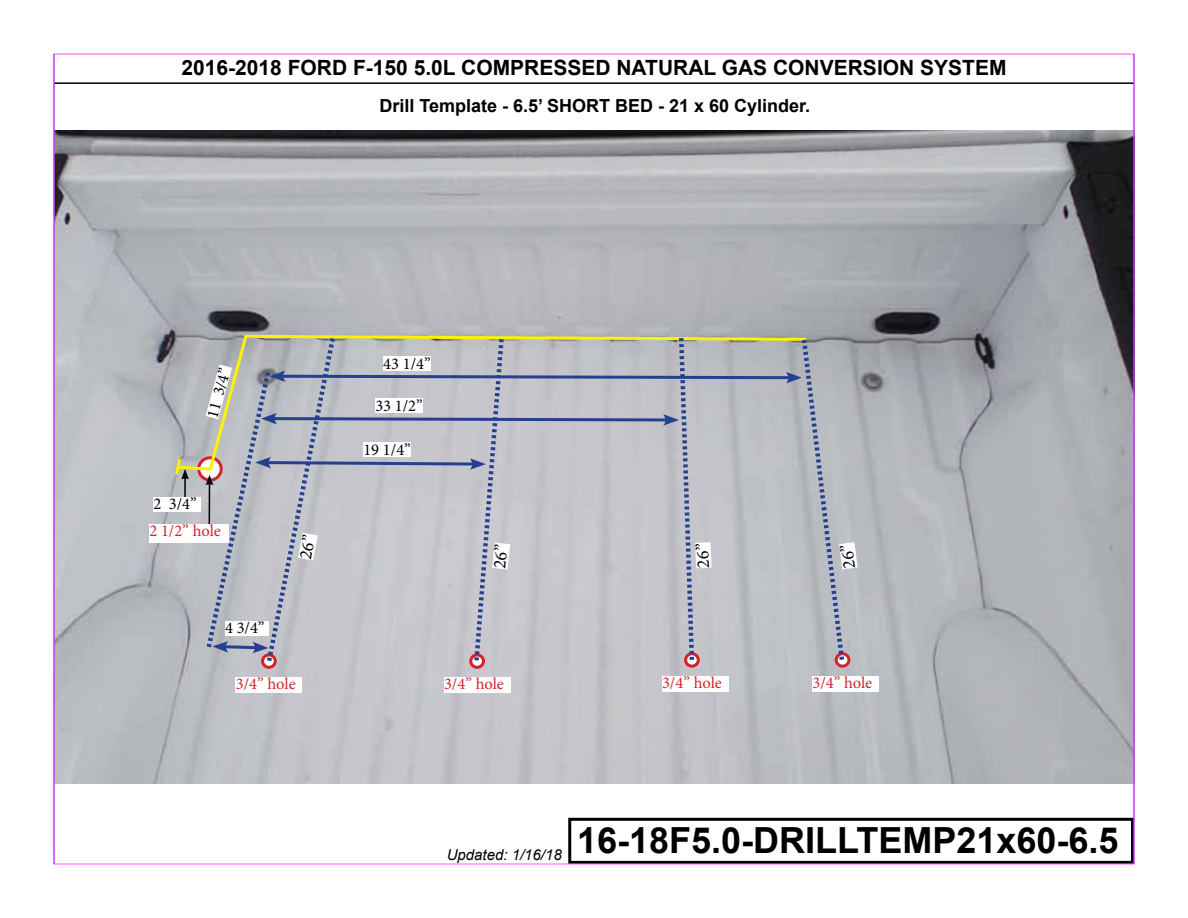
<style>
.page{position:relative;width:1188px;height:918px;background:#fff}
.page>*{position:absolute;margin:0;border:0;box-sizing:border-box;transform-origin:0 0}
.t1{font:700 36px "Arial";color:#000}
.t2{font:700 21px "Arial";color:#000}
.t3{font:700 18px "Arial";color:#000}
.t4{font:16.5px "Minion Pro";letter-spacing:-.005em;color:#d2232a}
.t5{font:16.5px "Minion Pro";color:#000}
.t6{font:italic 15px "Arial";color:#000}
</style>
<div class="page">
<div style="left:568px;top:818px;width:566px;height:46px;border:3px solid #000"></div>
<hr style="left:54px;top:82px;width:1080px;height:2px;background:#000">
<img style="left:56px;top:130px;width:1076px;height:653px">
<div style="left:261px;top:653px;width:16px;height:16px;border:3px solid #d2232a;border-radius:50%"></div>
<div style="left:835px;top:652px;width:15px;height:16px;border:3px solid #d2232a;border-radius:50%"></div>
<div style="left:469px;top:653px;width:16px;height:16px;border:3px solid #d2232a;border-radius:50%"></div>
<div style="left:684px;top:652px;width:16px;height:16px;border:3px solid #d2232a;border-radius:50%"></div>
<div style="left:153px;top:497px;width:47px;height:15px;background:#fff"></div>
<div style="left:236px;top:677px;width:66px;height:16px;background:#fff"></div>
<div style="left:149px;top:524px;width:79px;height:19px;background:#fff"></div>
<div style="left:444px;top:677px;width:66px;height:16px;background:#fff"></div>
<div style="left:662px;top:676px;width:66px;height:15px;background:#fff"></div>
<div style="left:812px;top:676px;width:67px;height:15px;background:#fff"></div>
<hr style="left:54px;top:54px;width:1px;height:810px;background:#93f">
<hr style="left:1134px;top:54px;width:1px;height:810px;background:#93f">
<svg style="left:173px;top:332px;width:685px;height:334px;background:#bdbec3"></svg>
<p class="t2" style="left:181px;top:56px;width:827px">2016-2018 FORD F-150 5.0L COMPRESSED NATURAL GAS CONVERSION SYSTEM</p>
<p class="t3" style="left:379px;top:96px;width:432px">Drill Template - 6.5’ SHORT BED - 21 x 60 Cylinder.</p>
<p class="t5" style="left:201px;top:415px;width:53px;rotate:-75deg">11 3/4”</p>
<p class="t5" style="left:153px;top:493px;width:45px">2 3/4”</p>
<p class="t4" style="left:149px;top:519px;width:73px">2 1/2” hole</p>
<p class="t5" style="left:225px;top:617px;width:41px">4 3/4”</p>
<p class="t4" style="left:236px;top:673px;width:61px">3/4” hole</p>
<p class="t5" style="left:383px;top:352px;width:49px">43 1/4”</p>
<p class="t5" style="left:375px;top:394px;width:49px">33 1/2”</p>
<p class="t5" style="left:363px;top:438px;width:49px">19 1/4”</p>
<p class="t4" style="left:444px;top:673px;width:61px">3/4” hole</p>
<p class="t4" style="left:662px;top:672px;width:61px">3/4” hole</p>
<p class="t4" style="left:812px;top:672px;width:61px">3/4” hole</p>
<p class="t6" style="left:447px;top:846px;width:117px">Updated: 1/16/18</p>
<h1 class="t1" style="left:577px;top:820px;width:543px">16-18F5.0-DRILLTEMP21x60-6.5</h1>
</div>
